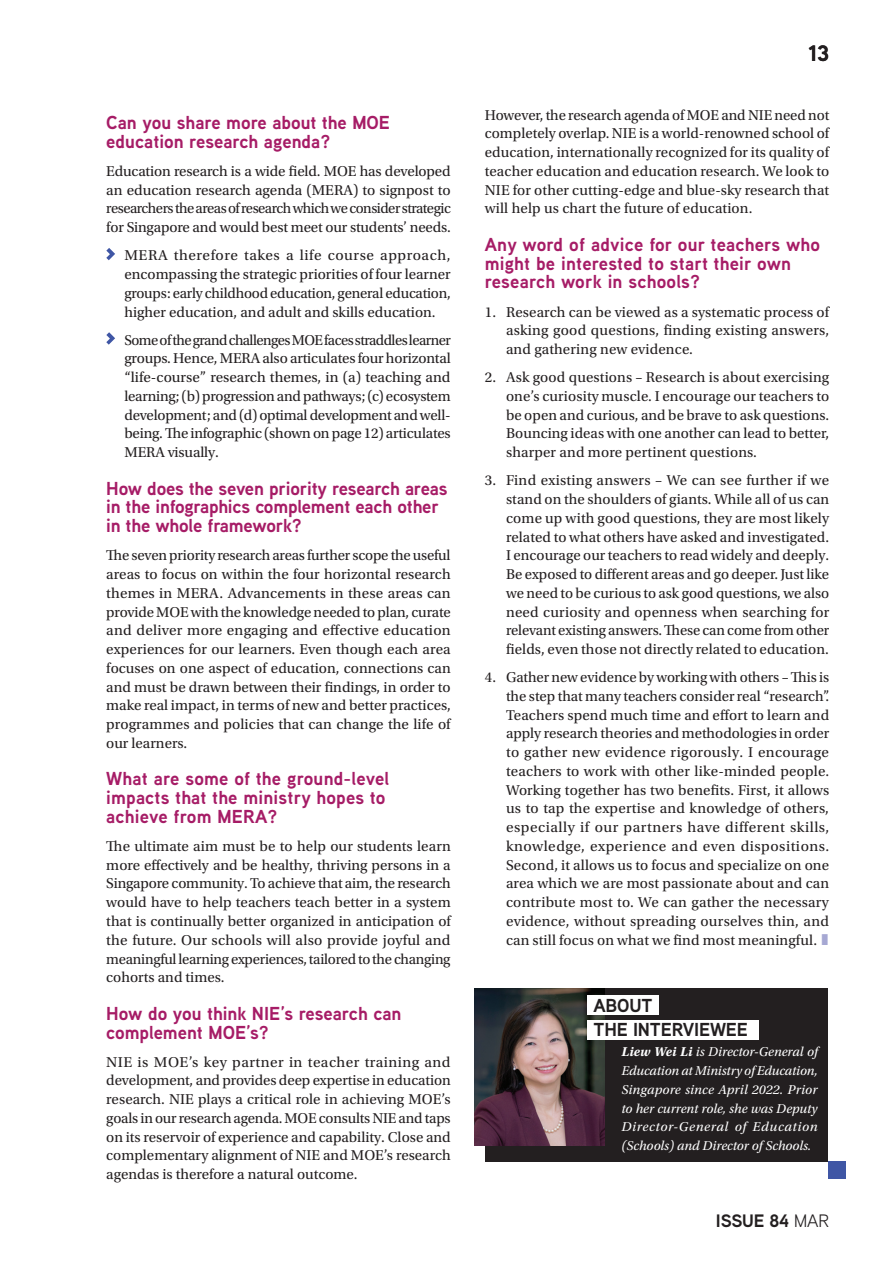
<style>
.page{position:relative;width:893px;height:1263px;background:#fff}
.page>*{position:absolute;margin:0;border:0;box-sizing:border-box;transform-origin:0 0}
.t1{font:700 22.35px "Aaux Next";color:#231f20}
.t2{font:700 18.75px/18.8px "Aaux Next";color:#a61c66}
.t3{font:700 18.75px/24px "Aaux Next";letter-spacing:-.01em;color:#231f20}
.t4{font:700 18px "Aaux Next";letter-spacing:-.01em;color:#231f20}
.Body_Text{font:15px/18.8px "Utopia Std";color:#231f20;text-align:justify}
.Interviewee___Box_Te{font:italic 13.5px/18.8px "Utopia Std";letter-spacing:.01em;color:#fff;text-align:justify}
.s1{font-family:"Arial Unicode MS";font-size:21px;color:#a6a8d3}
.s2{font-weight:700}
.s3{font-weight:400}
</style>
<div class="page">
<div style="left:485px;top:988px;width:343px;height:173px;background:#231f20"></div>
<img style="left:475px;top:988px;width:129px;height:158px">
<div style="left:587px;top:995px;width:72px;height:20px;background:#fff"></div>
<div style="left:587px;top:1020px;width:172px;height:19px;background:#fff"></div>
<div style="left:828px;top:1161px;width:18px;height:17px;background:#3f56a5"></div>
<svg style="left:106px;top:248px;width:9px;height:12px"></svg>
<svg style="left:106px;top:332px;width:9px;height:13px"></svg>
<p class="t2" style="left:106px;top:113px;width:285px">Can you share more about the MOE education research agenda?</p>
<p class="Body_Text" style="left:106px;top:162px;width:346px">Education research is a wide field. MOE has developed an education research agenda (MERA) to signpost to researchers the areas of research which we consider strategic for Singapore and would best meet our students’ needs.</p>
<p class="Body_Text" style="left:124px;top:246px;width:328px">MERA therefore takes a life course approach, encompassing the strategic priorities of four learner groups: early childhood education, general education, higher education, and adult and skills education.</p>
<p class="Body_Text" style="left:124px;top:331px;width:328px">Some of the grand challenges MOE faces straddles learner groups. Hence, MERA also articulates four horizontal “life-course” research themes, in (a) teaching and learning; (b) progression and pathways; (c) ecosystem development; and (d) optimal development and well&shy;being. The infographic (shown on page 12) articulates MERA visually.</p>
<p class="t2" style="left:106px;top:478px;width:343px">How does the seven priority research areas in the infographics complement each other in the whole framework?</p>
<p class="Body_Text" style="left:106px;top:546px;width:346px">The seven priority research areas further scope the useful areas to focus on within the four horizontal research themes in MERA. Advancements in these areas can provide MOE with the knowledge needed to plan, curate and deliver more engaging and effective education experiences for our learners. Even though each area focuses on one aspect of education, connections can and must be drawn between their findings, in order to make real impact, in terms of new and better practices, programmes and policies that can change the life of our learners.</p>
<p class="t2" style="left:106px;top:769px;width:284px">What are some of the ground-level impacts that the ministry hopes to achieve from MERA?</p>
<p class="Body_Text" style="left:106px;top:837px;width:346px">The ultimate aim must be to help our students learn more effectively and be healthy, thriving persons in a Singapore community. To achieve that aim, the research would have to help teachers teach better in a system that is continually better organized in anticipation of the future. Our schools will also provide joyful and meaningful learning experiences, tailored to the changing cohorts and times.</p>
<p class="t2" style="left:106px;top:1003px;width:297px">How do you think NIE’s research can complement MOE’s?</p>
<p class="Body_Text" style="left:106px;top:1053px;width:346px">NIE is MOE’s key partner in teacher training and development, and provides deep expertise in education research. NIE plays a critical role in achieving MOE’s goals in our research agenda. MOE consults NIE and taps on its reservoir of experience and capability. Close and complementary alignment of NIE and MOE’s research agendas is therefore a natural outcome.</p>
<h1 class="t1" style="left:808px;top:37px;width:22px">13</h1>
<p class="Body_Text" style="left:485px;top:106px;width:346px">However, the research agenda of MOE and NIE need not completely overlap. NIE is a world-renowned school of education, internationally recognized for its quality of teacher education and education research. We look to NIE for other cutting-edge and blue-sky research that will help us chart the future of education.</p>
<p class="t2" style="left:485px;top:235px;width:337px">Any word of advice for our teachers who might be interested to start their own research work in schools?</p>
<p class="Body_Text" style="left:506px;top:303px;width:325px;text-indent:-21px">1. Research can be viewed as a systematic process of asking good questions, finding existing answers, and gathering new evidence.</p>
<p class="Body_Text" style="left:506px;top:368px;width:325px;text-indent:-21px">2. Ask good questions – Research is about exercising one’s curiosity muscle. I encourage our teachers to be open and curious, and be brave to ask questions.<br>Bouncing ideas with one another can lead to better, sharper and more pertinent questions.</p>
<p class="Body_Text" style="left:506px;top:471px;width:325px;text-indent:-21px">3. Find existing answers – We can see further if we stand on the shoulders of giants. While all of us can come up with good questions, they are most likely related to what others have asked and investigated.<br>I encourage our teachers to read widely and deeply.<br>Be exposed to different areas and go deeper. Just like we need to be curious to ask good questions, we also need curiosity and openness when searching for relevant existing answers. These can come from other fields, even those not directly related to education.</p>
<p class="Body_Text" style="left:506px;top:668px;width:325px;text-indent:-21px">4. Gather new evidence by working with others – This is the step that many teachers consider real “research”.<br>Teachers spend much time and effort to learn and apply research theories and methodologies in order to gather new evidence rigorously. I encourage teachers to work with other like-minded people.<br>Working together has two benefits. First, it allows us to tap the expertise and knowledge of others, especially if our partners have different skills, knowledge, experience and even dispositions.<br>Second, it allows us to focus and specialize on one area which we are most passionate about and can contribute most to. We can gather the necessary evidence, without spreading ourselves thin, and can still focus on what we find most meaningful. <span class="s1">∎</span></p>
<p class="t3" style="left:593px;top:993px;width:156px">ABOUT<br>THE INTERVIEWEE</p>
<p class="Interviewee___Box_Te" style="left:621px;top:1043px;width:198px"><span class="s2">Liew Wei Li</span> is Director-General of Education at Ministry of Education, Singapore since April 2022. Prior to her current role, she was Deputy Director-General of Education (Schools) and Director of Schools.</p>
<p class="t4" style="left:716px;top:1208px;width:115px">ISSUE 84 <span class="s3">MAR</span></p>
</div>
